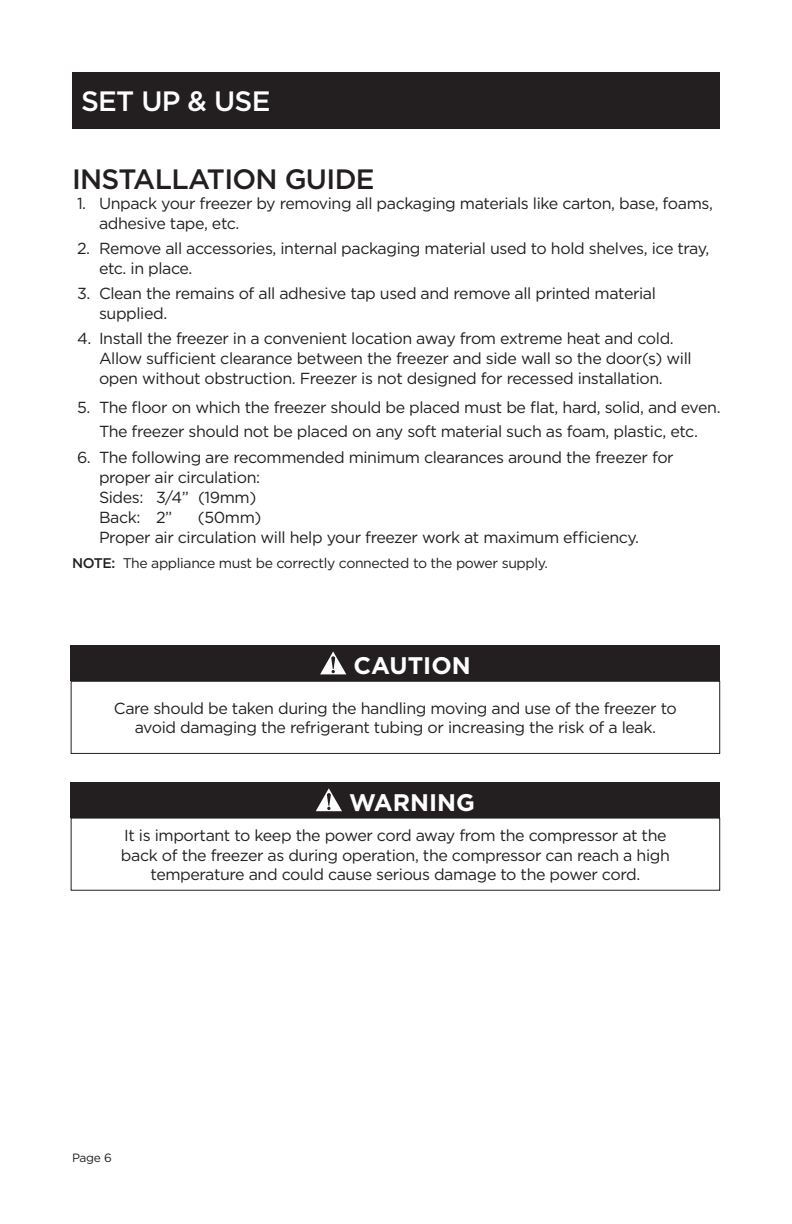
<style>
.page{position:relative;width:792px;height:1224px;background:#fff}
.page>*{position:absolute;margin:0;border:0;box-sizing:border-box;transform-origin:0 0}
.t1{font:500 28px "Gotham";letter-spacing:-.025em;color:#231f20}
.t2{font:500 28px "Gotham";letter-spacing:-.025em;color:#fff}
.t3{font:700 24px "Gotham";color:#fff}
.body_copy{font:16px/20px "Gotham";letter-spacing:-.025em;color:#231f20}
.body_copy-2{font:14px "Gotham";letter-spacing:-.025em;color:#231f20}
.t4{font:12px "Gotham";color:#231f20}
.s1{font-weight:500}
</style>
<div class="page">
<div style="left:71px;top:782px;width:649px;height:36px;background:#231f20"></div>
<svg style="left:316px;top:788px;width:26px;height:23px"></svg>
<div style="left:71px;top:818px;width:649px;height:73px;border:1px solid #231f20"></div>
<div style="left:71px;top:645px;width:649px;height:36px;background:#231f20"></div>
<svg style="left:320px;top:652px;width:26px;height:22px"></svg>
<div style="left:71px;top:681px;width:649px;height:73px;border:1px solid #231f20"></div>
<div style="left:72px;top:72px;width:648px;height:57px;background:#231f20"></div>
<p class="t2" style="left:81px;top:83px;width:191px">SET UP &amp; USE</p>
<p class="t1" style="left:72px;top:161px;width:304px">INSTALLATION GUIDE</p>
<p class="body_copy" style="left:99px;top:193px;width:616px;text-indent:-22px">1. Unpack your freezer by removing all packaging materials like carton, base, foams, adhesive tape, etc.</p>
<p class="body_copy" style="left:99px;top:238px;width:612px;text-indent:-22px">2. Remove all accessories, internal packaging material used to hold shelves, ice tray, etc. in place.</p>
<p class="body_copy" style="left:99px;top:283px;width:559px;text-indent:-22px">3. Clean the remains of all adhesive tap used and remove all printed material supplied.</p>
<p class="body_copy" style="left:99px;top:328px;width:594px;text-indent:-22px">4. Install the freezer in a convenient location away from extreme heat and cold.<br>Allow sufficient clearance between the freezer and side wall so the door(s) will open without obstruction. Freezer is not designed for recessed installation.</p>
<p class="body_copy" style="left:77px;top:395px;width:645px;line-height:24px;text-align:center">5. The floor on which the freezer should be placed must be flat, hard, solid, and even.<br>The freezer should not be placed on any soft material such as foam, plastic, etc.</p>
<p class="body_copy" style="left:99px;top:447px;width:576px;text-indent:-22px">6. The following are recommended minimum clearances around the freezer for proper air circulation:<br>Sides: 3/4” (19mm)<br>Back: 2”</p>
<p class="body_copy" style="left:99px;top:507px;width:542px;text-indent:99px">(50mm)<br>Proper air circulation will help your freezer work at maximum efficiency.</p>
<p class="body_copy-2" style="left:72px;top:554px;width:478px"><span class="s1">NOTE:</span> The appliance must be correctly connected to the power supply.</p>
<p class="t3" style="left:354px;top:650px;width:119px">CAUTION</p>
<p class="body_copy" style="left:114px;top:699px;width:564px;line-height:19.2px;text-align:center">Care should be taken during the handling moving and use of the freezer to avoid damaging the refrigerant tubing or increasing the risk of a leak.</p>
<p class="t3" style="left:349px;top:787px;width:127px">WARNING</p>
<p class="body_copy" style="left:121px;top:826px;width:550px;line-height:19.2px;text-align:center">It is important to keep the power cord away from the compressor at the back of the freezer as during operation, the compressor can reach a high temperature and could cause serious damage to the power cord.</p>
<p class="t4" style="left:72px;top:1150px;width:41px">Page 6</p>
</div>
